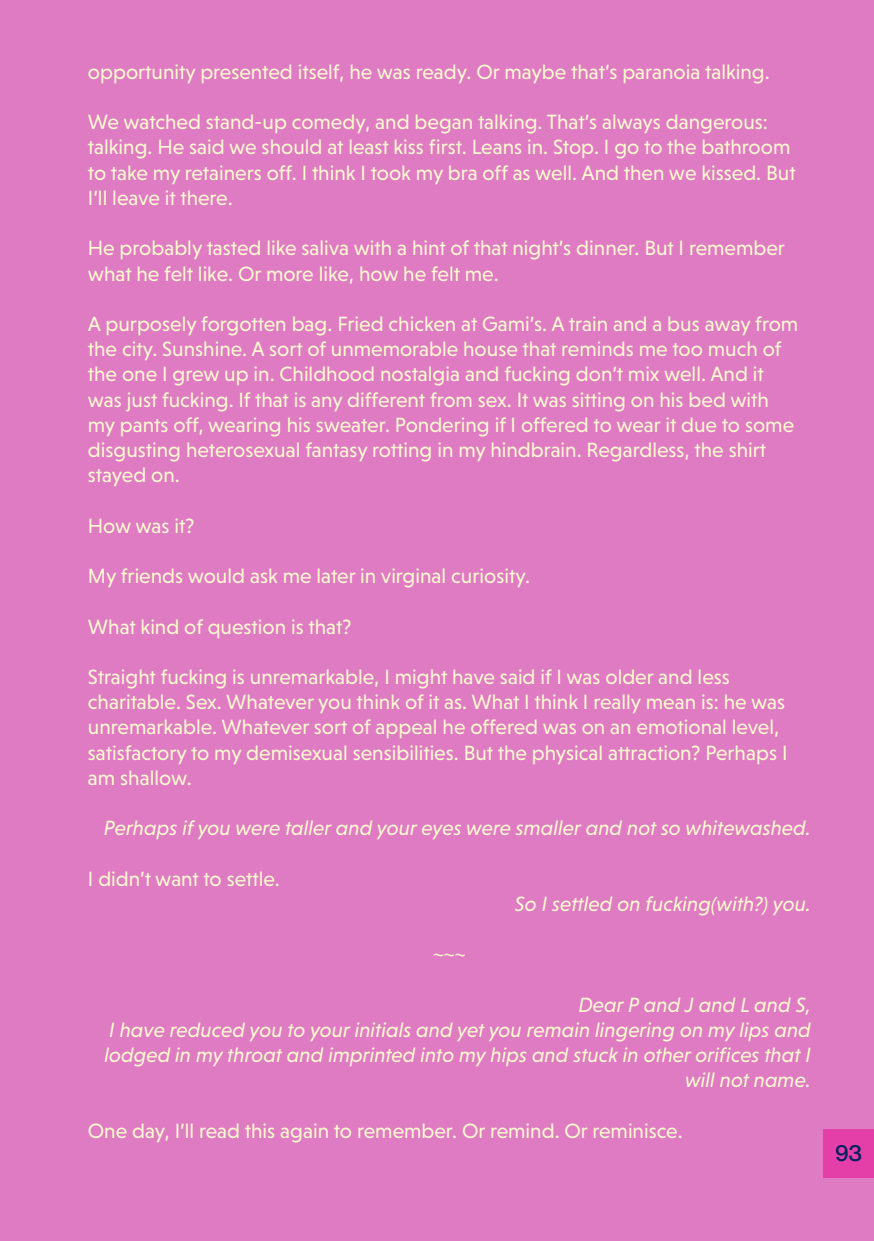
<style>
.page{position:relative;width:874px;height:1241px;background:#fff}
.page>*{position:absolute;margin:0;border:0;box-sizing:border-box;transform-origin:0 0}
.t1{font:500 22.75px "PP Neue Montreal";color:#002261}
.t2{font:21px/25.2px "Niveau Grotesk";color:#fcfacf}
.t3{font:italic 21px/25.2px "Niveau Grotesk";color:#fcfacf;text-align:right}
</style>
<div class="page">
<div style="left:0;top:0;width:873px;height:1240px;background:#de7bc3"></div>
<div style="left:822px;top:1129px;width:51px;height:48px;background:#e43fa8"></div>
<p class="t2" style="left:88px;top:59px;width:683px">opportunity presented itself, he was ready. Or maybe that’s paranoia talking.</p>
<p class="t2" style="left:88px;top:109px;width:709px">We watched stand-up comedy, and began talking. That’s always dangerous: talking. He said we should at least kiss first. Leans in. Stop. I go to the bathroom to take my retainers off. I think I took my bra off as well. And then we kissed. But I’ll leave it there.</p>
<p class="t2" style="left:88px;top:235px;width:698px">He probably tasted like saliva with a hint of that night’s dinner. But I remember what he felt like. Or more like, how he felt me.</p>
<p class="t2" style="left:88px;top:311px;width:711px">A purposely forgotten bag. Fried chicken at Gami’s. A train and a bus away from the city. Sunshine. A sort of unmemorable house that reminds me too much of the one I grew up in. Childhood nostalgia and fucking don’t mix well. And it was just fucking. If that is any different from sex. It was sitting on his bed with my pants off, wearing his sweater. Pondering if I offered to wear it due to some disgusting heterosexual fantasy rotting in my hindbrain. Regardless, the shirt stayed on.</p>
<p class="t2" style="left:88px;top:512px;width:108px">How was it?</p>
<p class="t2" style="left:88px;top:563px;width:443px">My friends would ask me later in virginal curiosity.</p>
<p class="t2" style="left:88px;top:613px;width:265px">What kind of question is that?</p>
<p class="t2" style="left:88px;top:664px;width:700px">Straight fucking is unremarkable, I might have said if I was older and less charitable. Sex. Whatever you think of it as. What I think I really mean is: he was unremarkable. Whatever sort of appeal he offered was on an emotional level, satisfactory to my demisexual sensibilities. But the physical attraction? Perhaps I am shallow.</p>
<p class="t3" style="left:104px;top:815px;width:708px">Perhaps if you were taller and your eyes were smaller and not so whitewashed.</p>
<p class="t2" style="left:88px;top:865px;width:193px">I didn’t want to settle.</p>
<p class="t3" style="left:514px;top:890px;width:297px">So I settled on fucking(with?) you.</p>
<p class="t2" style="left:433px;top:941px;width:34px">~~~</p>
<p class="t3" style="left:104px;top:991px;width:707px">Dear P and J and L and S,<br>I have reduced you to your initials and yet you remain lingering on my lips and lodged in my throat and imprinted into my hips and stuck in other orifices that I will not name.</p>
<p class="t2" style="left:88px;top:1117px;width:596px">One day, I’ll read this again to remember. Or remind. Or reminisce.</p>
<p class="t1" style="left:834px;top:1139px;width:29px">93</p>
</div>
